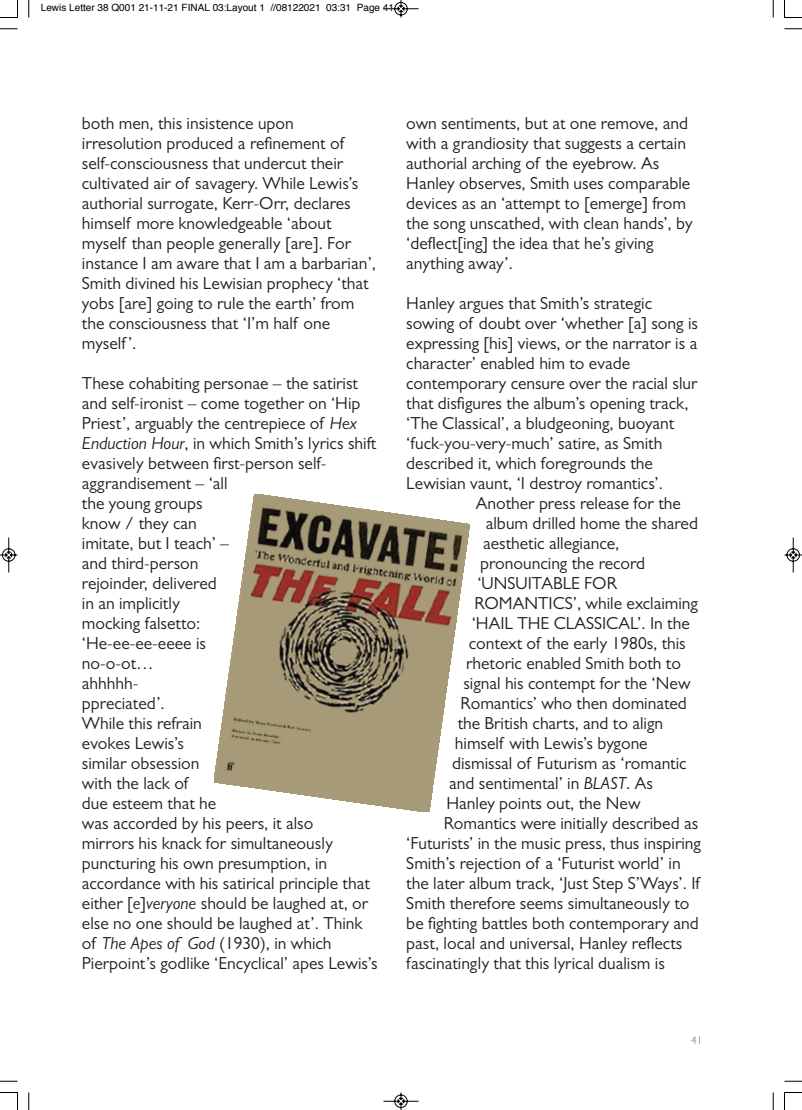
<style>
.page{position:relative;width:802px;height:1110px;background:#fff}
.page>*{position:absolute;margin:0;border:0;box-sizing:border-box;transform-origin:0 0}
.t1{font:17.5px/20px "Gill Sans";color:#231f20}
.t2{font:11.25px "Gill Sans";color:#939598}
.t3{font:10px "Helvetica";color:#000}
.s1{font-style:italic}
</style>
<div class="page">
<img style="left:214px;top:494px;width:256px;height:318px">
<svg style="left:28px;top:0;width:2px;height:18px"></svg>
<svg style="left:0;top:28px;width:18px;height:2px"></svg>
<svg style="left:773px;top:0;width:1px;height:18px"></svg>
<svg style="left:784px;top:28px;width:18px;height:2px"></svg>
<svg style="left:28px;top:1092px;width:2px;height:18px"></svg>
<svg style="left:0;top:1081px;width:18px;height:1px"></svg>
<svg style="left:773px;top:1092px;width:1px;height:18px"></svg>
<svg style="left:784px;top:1081px;width:18px;height:1px"></svg>
<svg style="left:0;top:0;width:18px;height:18px"></svg>
<svg style="left:784px;top:0;width:18px;height:18px"></svg>
<svg style="left:0;top:1092px;width:18px;height:18px"></svg>
<svg style="left:784px;top:1092px;width:18px;height:18px"></svg>
<svg style="left:383px;top:0;width:36px;height:18px"></svg>
<svg style="left:383px;top:1092px;width:36px;height:18px"></svg>
<svg style="left:0;top:537px;width:18px;height:36px"></svg>
<svg style="left:784px;top:537px;width:18px;height:36px"></svg>
<p class="t3" style="left:41px;top:4px;width:354px">Lewis Letter 38 Q001 21-11-21 FINAL 03:Layout 1 //08122021 03:31 Page 41</p>
<p class="t1" style="left:82px;top:115px;width:295px">both men, this insistence upon irresolution produced a refinement of self-consciousness that undercut their cultivated air of savagery. While Lewis’s authorial surrogate, Kerr-Orr, declares himself more knowledgeable ‘about myself than people generally [are]. For instance I am aware that I am a barbarian’, Smith divined his Lewisian prophecy ‘that yobs [are] going to rule the earth’ from the consciousness that ‘I’m half one myself ’.</p>
<p class="t1" style="left:82px;top:375px;width:297px">These cohabiting personae – the satirist and self-ironist – come together on ‘Hip<br>Priest’, arguably the centrepiece of <span class="s1">Hex<br>Enduction Hour</span>, in which Smith’s lyrics shift evasively between first-person self&shy;aggrandisement – ‘all<br>the young groups<br>know / they can<br>imitate, but I teach’ –<br>and third-person<br>rejoinder, delivered<br>in an implicitly<br>mocking falsetto:<br>‘He-ee-ee-eeee is<br>no-o-ot…<br>ahhhhh-<br>ppreciated’.<br>While this refrain<br>evokes Lewis’s<br>similar obsession<br>with the lack of<br>due esteem that he<br>was accorded by his peers, it also<br>mirrors his knack for simultaneously puncturing his own presumption, in accordance with his satirical principle that either [<span class="s1">e</span>]<span class="s1">veryone</span> should be laughed at, or else no one should be laughed at’. Think of <span class="s1">The Apes of God</span> (1930), in which<br>Pierpoint’s godlike ‘Encyclical’ apes Lewis’s</p>
<p class="t1" style="left:406px;top:115px;width:288px">own sentiments, but at one remove, and with a grandiosity that suggests a certain authorial arching of the eyebrow. As Hanley observes, Smith uses comparable devices as an ‘attempt to [emerge] from the song unscathed, with clean hands’, by ‘deflect[ing] the idea that he’s giving anything away’.</p>
<p class="t1" style="left:406px;top:295px;width:293px">Hanley argues that Smith’s strategic sowing of doubt over ‘whether [a] song is expressing [his] views, or the narrator is a character’ enabled him to evade contemporary censure over the racial slur that disfigures the album’s opening track, ‘The Classical’, a bludgeoning, buoyant ‘fuck-you-very-much’ satire, as Smith described it, which foregrounds the Lewisian vaunt, ‘I destroy romantics’.</p>
<p class="t1" style="left:476px;top:495px;width:206px">Another press release for the</p>
<p class="t1" style="left:486px;top:515px;width:214px">album drilled home the shared</p>
<p class="t1" style="left:483px;top:535px;width:138px">aesthetic allegiance,</p>
<p class="t1" style="left:480px;top:555px;width:166px">pronouncing the record</p>
<p class="t1" style="left:477px;top:575px;width:141px">‘UNSUITABLE FOR</p>
<p class="t1" style="left:474px;top:595px;width:225px">ROMANTICS’, while exclaiming</p>
<p class="t1" style="left:472px;top:615px;width:219px">‘HAIL THE CLASSICAL’. In the</p>
<p class="t1" style="left:469px;top:635px;width:218px">context of the early 1980s, this</p>
<p class="t1" style="left:466px;top:655px;width:216px">rhetoric enabled Smith both to</p>
<p class="t1" style="left:463px;top:675px;width:229px">signal his contempt for the ‘New</p>
<p class="t1" style="left:460px;top:695px;width:228px">Romantics’ who then dominated</p>
<p class="t1" style="left:458px;top:715px;width:207px">the British charts, and to align</p>
<p class="t1" style="left:455px;top:735px;width:194px">himself with Lewis’s bygone</p>
<p class="t1" style="left:452px;top:755px;width:236px">dismissal of Futurism as ‘romantic</p>
<p class="t1" style="left:449px;top:775px;width:205px">and sentimental’ in <span class="s1">BLAST</span>. As</p>
<p class="t1" style="left:446px;top:795px;width:196px">Hanley points out, the New</p>
<p class="t1" style="left:443px;top:815px;width:256px">Romantics were initially described as</p>
<p class="t1" style="left:406px;top:835px;width:296px">‘Futurists’ in the music press, thus inspiring</p>
<p class="t1" style="left:406px;top:855px;width:276px">Smith’s rejection of a ‘Futurist world’ in</p>
<p class="t1" style="left:406px;top:875px;width:295px">the later album track, ‘Just Step S’Ways’. If</p>
<p class="t1" style="left:406px;top:895px;width:285px">Smith therefore seems simultaneously to</p>
<p class="t1" style="left:406px;top:915px;width:294px">be fighting battles both contemporary and</p>
<p class="t1" style="left:406px;top:935px;width:278px">past, local and universal, Hanley reflects</p>
<p class="t1" style="left:406px;top:955px;width:260px">fascinatingly that this lyrical dualism is</p>
<p class="t2" style="left:691px;top:1036px;width:13px">41</p>
</div>
